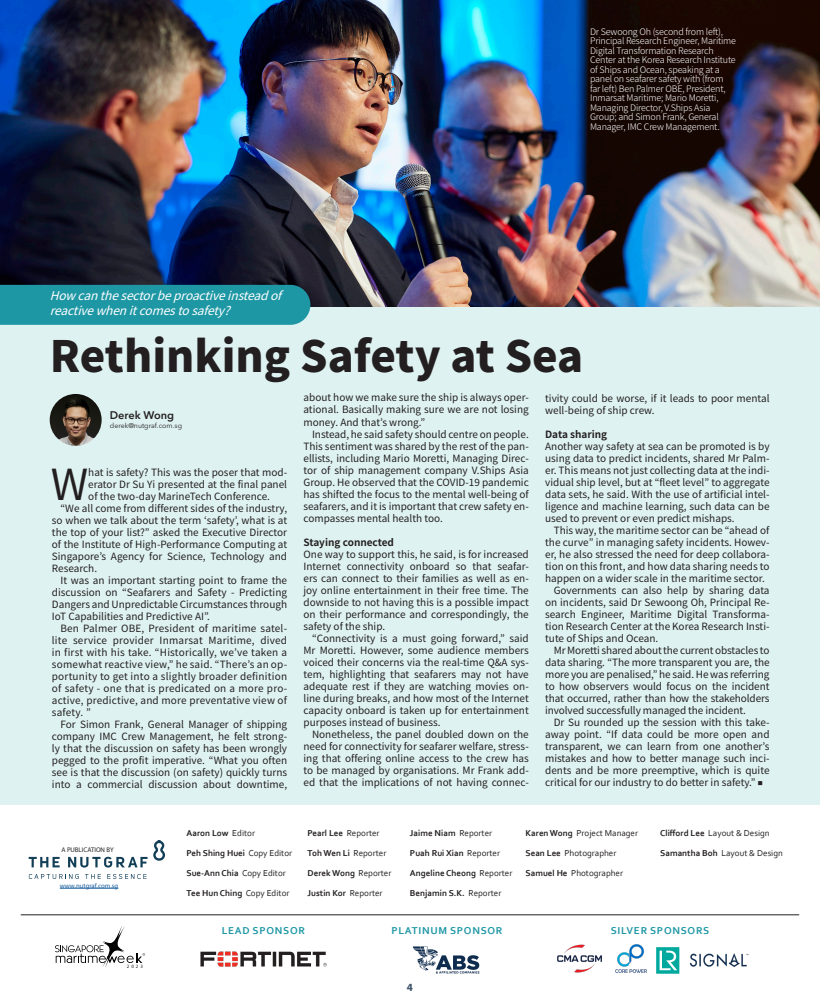
<style>
.page{position:relative;width:820px;height:1007px;background:#fff}
.page>*{position:absolute;margin:0;border:0;box-sizing:border-box;transform-origin:0 0}
.t1{font:900 43px "Noto Sans JP";color:#231f20}
.t2{font:42.7px "Noto Sans JP";color:#231f20}
.t3{font:italic 12px/15px "Noto Sans JP";color:#fff}
.t4{font:600 11px "Avenir Next LT Pro";color:#231f20}
.t5{font:700 11px "Myriad Pro";color:#3b5065}
.t6{font:700 10.5px "Corbel";letter-spacing:.07em;color:#1e97a5}
.t7{font:10px/12px "Noto Sans JP";color:#231f20;text-align:justify}
.t8{font:700 10px "Noto Sans JP";color:#231f20}
.t9{font:300 9px/9.5px "Noto Sans JP";letter-spacing:-.02em;color:#fff}
.t10{font:700 9px "Corbel";color:#231f20}
.t11{font:9px "Corbel";color:#231f20}
.t12{font:7px "Avenir Next LT Pro";color:#231f20}
.t13{font:6.8px "Myriad Pro";color:#175d9e}
.t14{font:6.8px "Myriad Pro";color:#231f20}
.t15{font:5px "Myriad Pro";color:#231f20}
.s1{font-weight:100;font-size:5px}
.s2{font-weight:400}
.s3{font-weight:700}
</style>
<div class="page">
<div style="left:0;top:306px;width:819px;height:499px;background:#dff2f2"></div>
<img style="left:0;top:0;width:819px;height:306px">
<div style="left:0;top:285px;width:310px;height:40px;background:#1e97a5"></div>
<svg style="left:29px;top:857px;width:31px;height:10px"></svg>
<svg style="left:68px;top:856px;width:79px;height:11px"></svg>
<svg style="left:29px;top:874px;width:50px;height:5px"></svg>
<svg style="left:85px;top:874px;width:16px;height:5px"></svg>
<svg style="left:107px;top:874px;width:39px;height:5px"></svg>
<svg style="left:153px;top:840px;width:12px;height:20px"></svg>
<hr style="left:60px;top:888px;width:58px;height:1px;background:#175d9e">
<img style="left:200px;top:951px;width:126px;height:15px">
<svg style="left:656px;top:947px;width:23px;height:26px"></svg>
<svg style="left:55px;top:926px;width:90px;height:40px"></svg>
<hr style="left:21px;top:914px;width:778px;height:1px;background:#231f20">
<img style="left:412px;top:946px;width:68px;height:27px">
<img style="left:557px;top:944px;width:45px;height:29px">
<img style="left:615px;top:944px;width:32px;height:29px">
<img style="left:689px;top:953px;width:60px;height:14px">
<img style="left:50px;top:394px;width:52px;height:52px;border-radius:26px">
<p class="t9" style="left:590px;top:27px;width:147px">Dr Sewoong Oh (second from left), Principal Research Engineer, Maritime Digital Transformation Research Center at the Korea Research Institute of Ships and Ocean, speaking at a panel on seafarer safety with (from<br>far left) Ben Palmer OBE, President, Inmarsat Maritime; Mario Moretti, Managing Director, V.Ships Asia Group; and Simon Frank, General Manager, IMC Crew Management.</p>
<p class="t3" style="left:50px;top:289px;width:242px">Howcanthesectorbeproactiveinsteadof reactivewhenitcomestosafety?</p>
<p class="t1" style="left:50px;top:332px;width:535px">Rethinking Safety at Sea</p>
<p class="t4" style="left:110px;top:408px;width:66px">Derek Wong</p>
<p class="t12" style="left:110px;top:421px;width:74px">derek@nutgraf.com.sg</p>
<p class="t2" style="left:51px;top:460px;width:39px">W</p>
<p class="t7" style="left:88px;top:466px;width:200px">hat is safety? This was the poser that mod&shy;erator Dr Su Yi presented at the final panel of the two-day MarineTech Conference.</p>
<p class="t7" style="left:52px;top:502px;width:237px;text-indent:9px">“We all come from different sides of the industry, so when we talk about the term ‘safety’, what is at the top of your list?” asked the Executive Director of the Institute of High-Performance Computing at Singapore’s Agency for Science, Technology and Research.</p>
<p class="t7" style="left:52px;top:574px;width:237px;text-indent:9px">It was an important starting point to frame the discussion on “Seafarers and Safety - Predicting Dangers and Unpredictable Circumstances through IoT Capabilities and Predictive AI”.</p>
<p class="t7" style="left:52px;top:622px;width:237px;text-indent:9px">Ben Palmer OBE, President of maritime satel&shy;lite service provider Inmarsat Maritime, dived in first with his take. “Historically, we’ve taken a somewhat reactive view,” he said. “There’s an op&shy;portunity to get into a slightly broader definition of safety - one that is predicated on a more pro&shy;active, predictive, and more preventative view of safety. ”</p>
<p class="t7" style="left:52px;top:718px;width:237px;text-indent:9px">For Simon Frank, General Manager of shipping company IMC Crew Management, he felt strong&shy;ly that the discussion on safety has been wrongly pegged to the profit imperative. “What you often see is that the discussion (on safety) quickly turns into a commercial discussion about downtime,</p>
<p class="t7" style="left:303px;top:392px;width:227px">about how we make sure the ship is always oper&shy;ational. Basically making sure we are not losing money. And that’s wrong.”</p>
<p class="t7" style="left:303px;top:428px;width:227px;text-indent:9px">Instead, he said safety should centre on people.<br>This sentiment was shared by the rest of the pan&shy;ellists, including Mario Moretti, Managing Direc&shy;tor of ship management company V.Ships Asia Group. He observed that the COVID-19 pandemic has shifted the focus to the mental well-being of seafarers, and it is important that crew safety en&shy;compasses mental health too.</p>
<p class="t8" style="left:303px;top:536px;width:92px">Staying connected</p>
<p class="t7" style="left:303px;top:548px;width:227px">One way to support this, he said, is for increased Internet connectivity onboard so that seafar&shy;ers can connect to their families as well as en&shy;joy online entertainment in their free time. The downside to not having this is a possible impact on their performance and correspondingly, the safety of the ship.</p>
<p class="t7" style="left:303px;top:632px;width:227px;text-indent:9px">“Connectivity is a must going forward,” said Mr Moretti. However, some audience members voiced their concerns via the real-time Q&amp;A sys&shy;tem, highlighting that seafarers may not have adequate rest if they are watching movies on&shy;line during breaks, and how most of the Internet capacity onboard is taken up for entertainment purposes instead of business.</p>
<p class="t7" style="left:303px;top:728px;width:227px;text-indent:9px">Nonetheless, the panel doubled down on the need for connectivity for seafarer welfare, stress&shy;ing that offering online access to the crew has to be managed by organisations. Mr Frank add&shy;ed that the implications of not having connec-</p>
<p class="t7" style="left:545px;top:392px;width:226px">tivity could be worse, if it leads to poor mental well-being of ship crew.</p>
<p class="t8" style="left:545px;top:428px;width:64px">Data sharing</p>
<p class="t7" style="left:545px;top:440px;width:226px">Another way safety at sea can be promoted is by using data to predict incidents, shared Mr Palm&shy;er. This means not just collecting data at the indi&shy;vidual ship level, but at “fleet level” to aggregate data sets, he said. With the use of artificial intel&shy;ligence and machine learning, such data can be used to prevent or even predict mishaps.</p>
<p class="t7" style="left:545px;top:524px;width:226px;text-indent:9px">This way, the maritime sector can be “ahead of the curve” in managing safety incidents. Howev&shy;er, he also stressed the need for deep collabora&shy;tion on this front, and how data sharing needs to happen on a wider scale in the maritime sector.</p>
<p class="t7" style="left:545px;top:584px;width:226px;text-indent:9px">Governments can also help by sharing data on incidents, said Dr Sewoong Oh, Principal Re&shy;search Engineer, Maritime Digital Transforma&shy;tion Research Center at the Korea Research Insti&shy;tute of Ships and Ocean.</p>
<p class="t7" style="left:545px;top:644px;width:226px;text-indent:9px">Mr Moretti shared about the current obstacles to data sharing. “The more transparent you are, the more you are penalised,” he said. He was referring to how observers would focus on the incident that occurred, rather than how the stakeholders involved successfully managed the incident.</p>
<p class="t7" style="left:545px;top:716px;width:226px;text-indent:9px">Dr Su rounded up the session with this take&shy;away point. “If data could be more open and transparent, we can learn from one another’s mistakes and how to better manage such inci&shy;dents and be more preemptive, which is quite critical for our industry to do better in safety.” <span class="s1">■</span></p>
<p class="t14" style="left:61px;top:845px;width:54px">A PUBLICATION BY</p>
<p class="t13" style="left:60px;top:881px;width:60px">www.nutgraf.com.sg</p>
<p class="t10" style="left:186px;top:827px;width:70px">Aaron Low <span class="s2">Editor</span></p>
<p class="t10" style="left:186px;top:847px;width:107px">Peh Shing Huei <span class="s2">Copy Editor</span></p>
<p class="t10" style="left:186px;top:867px;width:101px">Sue-Ann Chia <span class="s2">Copy Editor</span></p>
<p class="t10" style="left:186px;top:887px;width:104px">Tee Hun Ching <span class="s2">Copy Editor</span></p>
<p class="t10" style="left:307px;top:827px;width:74px">Pearl Lee <span class="s2">Reporter</span></p>
<p class="t10" style="left:307px;top:847px;width:80px">Toh Wen Li <span class="s2">Reporter</span></p>
<p class="t10" style="left:307px;top:867px;width:85px">Derek Wong <span class="s2">Reporter</span></p>
<p class="t10" style="left:307px;top:887px;width:77px">Justin Kor <span class="s2">Reporter</span></p>
<p class="t10" style="left:410px;top:827px;width:84px">Jaime Niam <span class="s2">Reporter</span></p>
<p class="t10" style="left:410px;top:847px;width:92px">Puah Rui Xian <span class="s2">Reporter</span></p>
<p class="t10" style="left:410px;top:867px;width:104px">Angeline Cheong <span class="s2">Reporter</span></p>
<p class="t10" style="left:410px;top:887px;width:93px">Benjamin S.K. <span class="s2">Reporter</span></p>
<p class="t11" style="left:525px;top:827px;width:114px"><span class="s3">Karen Wong</span> Project Manager</p>
<p class="t11" style="left:525px;top:847px;width:92px"><span class="s3">Sean Lee</span> Photographer</p>
<p class="t11" style="left:525px;top:867px;width:99px"><span class="s3">Samuel He</span> Photographer</p>
<p class="t11" style="left:660px;top:827px;width:111px"><span class="s3">Clifford Lee</span> Layout &amp; Design</p>
<p class="t11" style="left:660px;top:847px;width:124px"><span class="s3">Samantha Boh</span> Layout &amp; Design</p>
<p class="t15" style="left:127px;top:963px;width:18px">2 0 2 3</p>
<p class="t6" style="left:222px;top:923px;width:85px">LEAD SPONSOR</p>
<p class="t6" style="left:391px;top:923px;width:113px">PLATINUM SPONSOR</p>
<p class="t6" style="left:610px;top:924px;width:100px">SILVER SPONSORS</p>
<p class="t5" style="left:407px;top:980px;width:8px">4</p>
</div>
